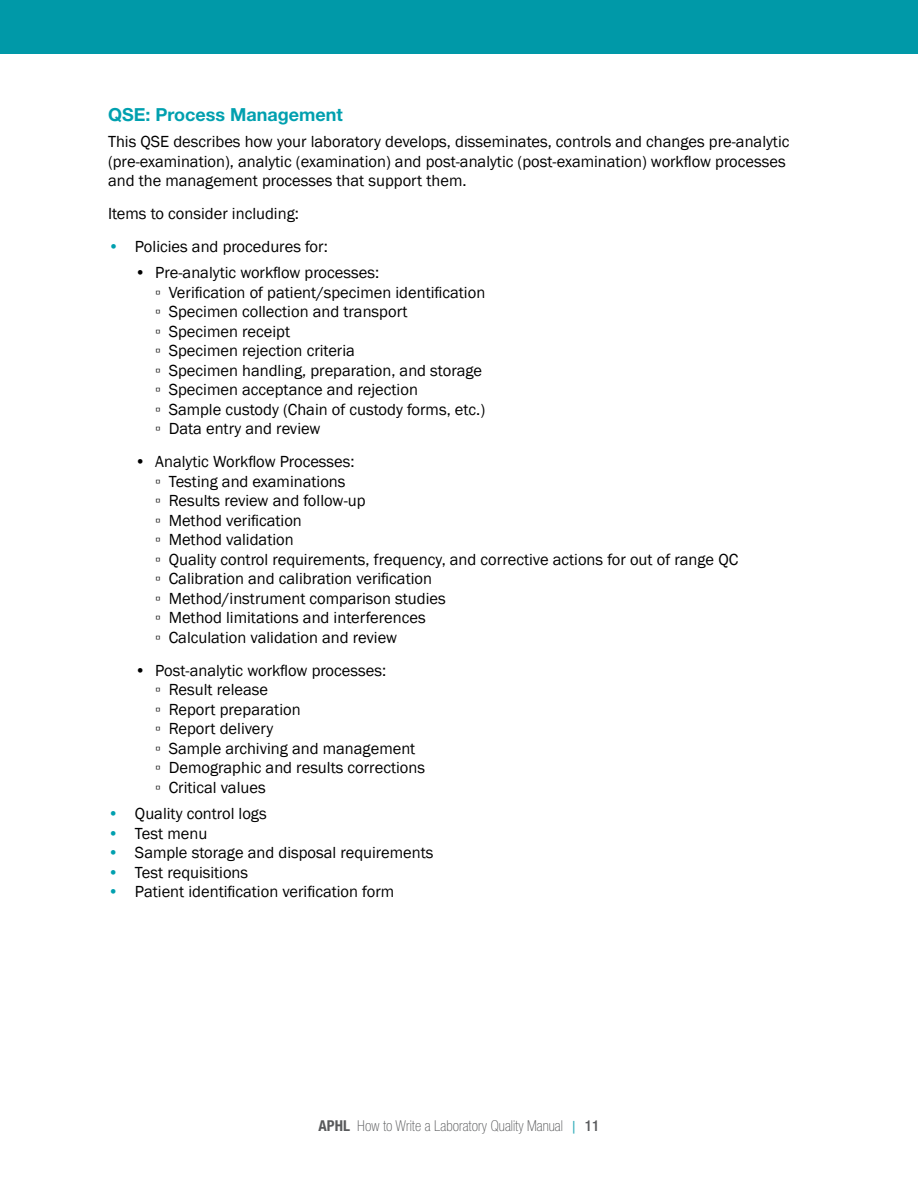
<style>
.page{position:relative;width:918px;height:1188px;background:#fff}
.page>*{position:absolute;margin:0;border:0;box-sizing:border-box;transform-origin:0 0}
.t1{font:700 18px "Helvetica Neue LT Std";color:#00a0af}
.t2{font:16.5px/19.5px "Franklin Gothic";color:#000}
.t3{font:100 condensed 15px "Helvetica Neue LT Std";color:#58595b}
.s1{color:#00a0af}
.s2{font-weight:700}
.s3{font-family:"Franklin Gothic";font-weight:400;font-stretch:normal;color:#33adba}
.s4{font-weight:500}
</style>
<div class="page">
<div style="left:0;top:0;width:918px;height:54px;background:#0099a8"></div>
<p class="t1" style="left:108px;top:103px;width:236px">QSE: Process Management</p>
<p class="t2" style="left:108px;top:132px;width:683px">This QSE describes how your laboratory develops, disseminates, controls and changes pre-analytic (pre-examination), analytic (examination) and post-analytic (post-examination) workflow processes and the management processes that support them.</p>
<p class="t2" style="left:108px;top:204px;width:192px">Items to consider including:</p>
<p class="t2" style="left:108px;top:237px;width:221px"><span class="s1">•</span> Policies and procedures for:</p>
<p class="t2" style="left:155px;top:263px;width:332px;text-indent:-20px">• Pre-analytic workflow processes:<br>▫ Verification of patient/specimen identification ▫ Specimen collection and transport<br>▫ Specimen receipt<br>▫ Specimen rejection criteria<br>▫ Specimen handling, preparation, and storage ▫ Specimen acceptance and rejection<br>▫ Sample custody (Chain of custody forms, etc.) ▫ Data entry and review</p>
<p class="t2" style="left:155px;top:452px;width:585px;text-indent:-20px">• Analytic Workflow Processes:<br>▫ Testing and examinations<br>▫ Results review and follow-up<br>▫ Method verification<br>▫ Method validation<br>▫ Quality control requirements, frequency, and corrective actions for out of range QC ▫ Calibration and calibration verification<br>▫ Method/instrument comparison studies<br>▫ Method limitations and interferences<br>▫ Calculation validation and review</p>
<p class="t2" style="left:155px;top:661px;width:271px;text-indent:-20px">• Post-analytic workflow processes:<br>▫ Result release<br>▫ Report preparation<br>▫ Report delivery<br>▫ Sample archiving and management ▫ Demographic and results corrections ▫ Critical values</p>
<p class="t2" style="left:108px;top:804px;width:160px"><span class="s1">•</span> Quality control logs</p>
<p class="t2" style="left:108px;top:824px;width:101px"><span class="s1">•</span> Test menu</p>
<p class="t2" style="left:108px;top:843px;width:327px"><span class="s1">•</span> Sample storage and disposal requirements</p>
<p class="t2" style="left:108px;top:863px;width:142px"><span class="s1">•</span> Test requisitions</p>
<p class="t2" style="left:108px;top:882px;width:288px"><span class="s1">•</span> Patient identification verification form</p>
<p class="t3" style="left:319px;top:1117px;width:282px"><span class="s2">APHL</span> How to Write a Laboratory Quality Manual <span class="s3">|</span> <span class="s4">11</span></p>
</div>
